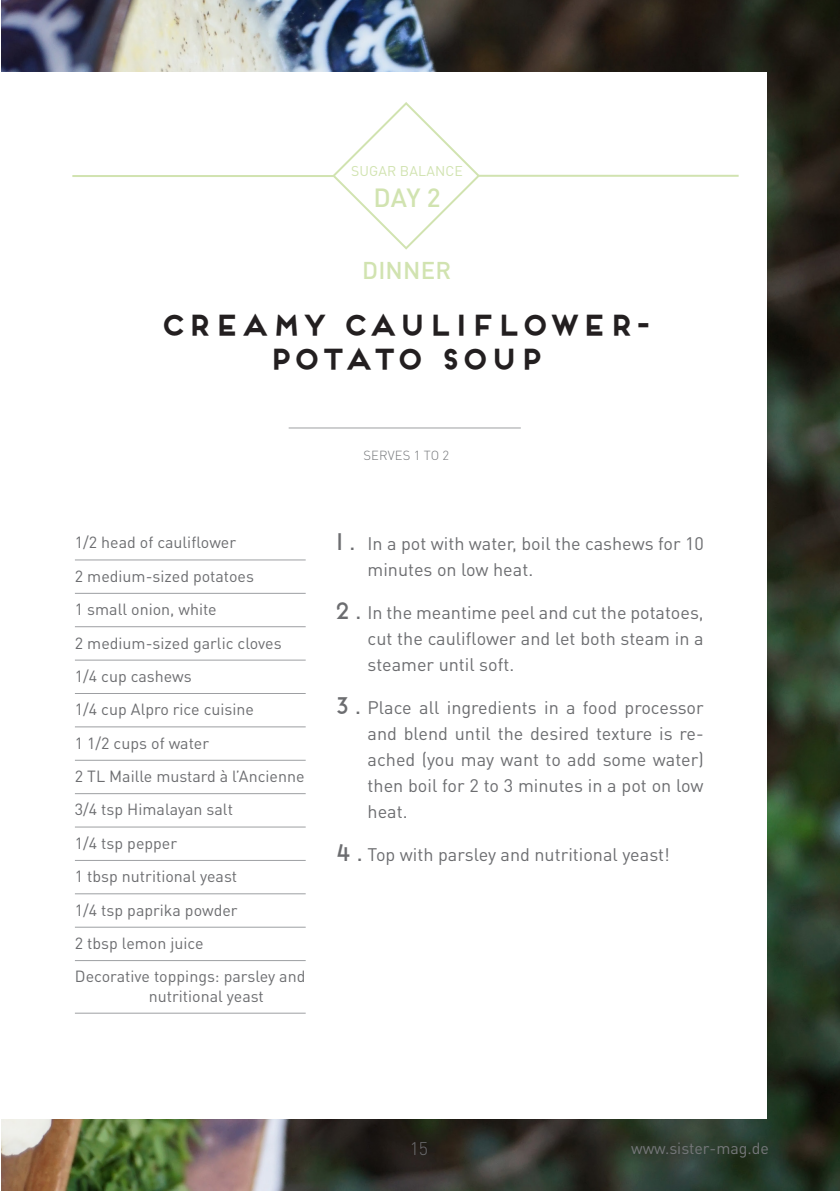
<style>
.page{position:relative;width:840px;height:1191px;background:#fff}
.page>*{position:absolute;margin:0;border:0;box-sizing:border-box;transform-origin:0 0}
.u1{font:700 28px/33.6px "Frontage";color:#231f20;text-align:center}
.t1{font:500 26px "DIN Pro";color:#d1e3b0}
.t2{font:500 24px "DIN Pro";letter-spacing:.01em;color:#d1e3b0}
.t3{font:18px/26px "DIN Pro";color:#6c6d70;text-align:justify}
.Zubereitung{font:300 18px "DIN Pro";color:#6c6d70}
.Zutaten{font:16px/19.2px "DIN Pro";color:#6c6d70}
.Link_unten_URL{font:16px "DIN Pro";color:#76787b}
.t4{font:14px "DIN Pro";letter-spacing:.01em;color:#d1e3b0}
.Minilabel{font:300 13px "DIN Pro";letter-spacing:.01em;color:#76787b}
.s1{font-family:"Frontage";font-size:24px}
</style>
<div class="page">
<img style="left:1px;top:0;width:838px;height:1191px">
<div style="left:0;top:72px;width:767px;height:1046px;background:#fff"></div>
<svg style="left:333px;top:102px;width:148px;height:148px"></svg>
<hr style="left:478px;top:175px;width:260px;height:2px;background:#d1e3b0">
<hr style="left:72px;top:175px;width:262px;height:2px;background:#d1e3b0">
<hr style="left:288px;top:427px;width:232px;height:1px;background:#9d9fa2">
<hr style="left:75px;top:559px;width:230px;height:1px;background:#9d9fa2">
<hr style="left:75px;top:593px;width:230px;height:1px;background:#9d9fa2">
<hr style="left:75px;top:626px;width:230px;height:1px;background:#9d9fa2">
<hr style="left:75px;top:660px;width:230px;height:1px;background:#9d9fa2">
<hr style="left:75px;top:693px;width:230px;height:1px;background:#9d9fa2">
<hr style="left:75px;top:726px;width:230px;height:1px;background:#9d9fa2">
<hr style="left:75px;top:760px;width:230px;height:1px;background:#9d9fa2">
<hr style="left:75px;top:793px;width:230px;height:1px;background:#9d9fa2">
<hr style="left:75px;top:826px;width:230px;height:1px;background:#9d9fa2">
<hr style="left:75px;top:860px;width:230px;height:1px;background:#9d9fa2">
<hr style="left:75px;top:893px;width:230px;height:1px;background:#9d9fa2">
<hr style="left:75px;top:927px;width:230px;height:1px;background:#9d9fa2">
<hr style="left:75px;top:960px;width:230px;height:1px;background:#9d9fa2">
<hr style="left:75px;top:1012px;width:230px;height:1px;background:#9d9fa2">
<p class="t4" style="left:351px;top:161px;width:113px">SUGAR BALANCE</p>
<p class="t1" style="left:373px;top:180px;width:69px">DAY 2</p>
<p class="t2" style="left:362px;top:254px;width:90px">DINNER</p>
<p class="u1" style="left:159px;top:307px;width:492px">CREAMY CAULIFLOWER-<br>POTATO SOUP</p>
<p class="Zutaten" style="left:75px;top:532px;width:163px">1/2 head of cauliflower</p>
<p class="Zutaten" style="left:75px;top:566px;width:180px">2 medium-sized potatoes</p>
<p class="Zutaten" style="left:75px;top:599px;width:143px">1 small onion, white</p>
<p class="Zutaten" style="left:75px;top:632px;width:208px">2 medium-sized garlic cloves</p>
<p class="Zutaten" style="left:75px;top:666px;width:118px">1/4 cup cashews</p>
<p class="Zutaten" style="left:75px;top:699px;width:180px">1/4 cup Alpro rice cuisine</p>
<p class="Zutaten" style="left:75px;top:732px;width:136px">1 1/2 cups of water</p>
<p class="Zutaten" style="left:75px;top:766px;width:231px">2 TL Maille mustard à l’Ancienne</p>
<p class="Zutaten" style="left:75px;top:799px;width:159px">3/4 tsp Himalayan salt</p>
<p class="Zutaten" style="left:75px;top:832px;width:104px">1/4 tsp pepper</p>
<p class="Zutaten" style="left:75px;top:866px;width:164px">1 tbsp nutritional yeast</p>
<p class="Zutaten" style="left:75px;top:899px;width:164px">1/4 tsp paprika powder</p>
<p class="Zutaten" style="left:75px;top:933px;width:130px">2 tbsp lemon juice</p>
<p class="Zutaten" style="left:149px;top:966px;width:158px;text-indent:-74px">Decorative toppings: parsley and nutritional yeast</p>
<p class="Minilabel" style="left:363px;top:446px;width:87px">SERVES 1 TO 2</p>
<p class="t3" style="left:367px;top:529px;width:337px;text-indent:-36px"><span class="s1">1.</span> In a pot with water, boil the cashews for 10 minutes on low heat.</p>
<p class="t3" style="left:367px;top:598px;width:337px;text-indent:-36px"><span class="s1">2.</span> In the meantime peel and cut the potatoes, cut the cauliflower and let both steam in a steamer until soft.</p>
<p class="t3" style="left:367px;top:693px;width:337px;text-indent:-36px"><span class="s1">3.</span> Place all ingredients in a food processor and blend until the desired texture is re&shy;ached (you may want to add some water) then boil for 2 to 3 minutes in a pot on low heat.</p>
<p class="t3" style="left:331px;top:840px;width:339px"><span class="s1">4.</span> Top with parsley and nutritional yeast!</p>
<p class="Zubereitung" style="left:409px;top:1136px;width:20px">15</p>
<p class="Link_unten_URL" style="left:630px;top:1137px;width:139px">www.sister-mag.de</p>
</div>
